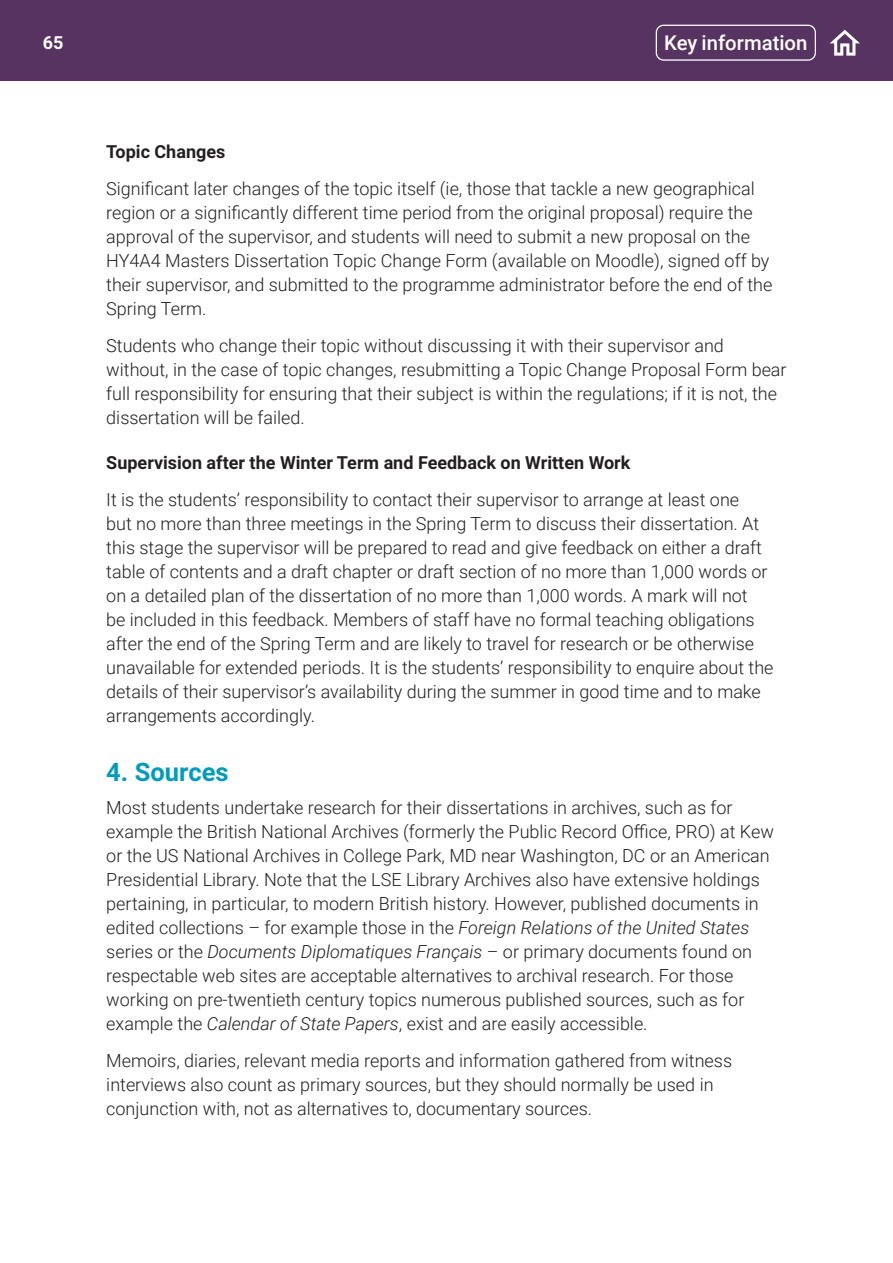
<style>
.page{position:relative;width:893px;height:1263px;background:#fff}
.page>*{position:absolute;margin:0;border:0;box-sizing:border-box;transform-origin:0 0}
._03_Subhead_22{font:700 25.5px "Roboto";color:#009bbf}
.t1{font:500 20.4px "Roboto";color:#fff}
._05_Body_text_22{font:300 18px/24px "Roboto";color:#231f20}
._04_Subsubhead_22{font:700 18px "Roboto";color:#231f20}
.t2{font:700 18px "Roboto";color:#fff}
.s1{font-style:italic}
</style>
<div class="page">
<div style="left:0;top:0;width:893px;height:81px;background:#573362"></div>
<div style="left:656px;top:25px;width:160px;height:36px;border:1px solid #fff;border-radius:7px"></div>
<svg style="left:830px;top:30px;width:30px;height:26px"></svg>
<p class="t2" style="left:43px;top:30px;width:22px">65</p>
<p class="t1" style="left:664px;top:29px;width:145px">Key information</p>
<p class="_04_Subsubhead_22" style="left:106px;top:139px;width:121px">Topic Changes</p>
<p class="_05_Body_text_22" style="left:106px;top:176px;width:668px">Significant later changes of the topic itself (ie, those that tackle a new geographical region or a significantly different time period from the original proposal) require the approval of the supervisor, and students will need to submit a new proposal on the HY4A4 Masters Dissertation Topic Change Form (available on Moodle), signed off by their supervisor, and submitted to the programme administrator before the end of the Spring Term.</p>
<p class="_05_Body_text_22" style="left:106px;top:333px;width:682px">Students who change their topic without discussing it with their supervisor and without, in the case of topic changes, resubmitting a Topic Change Proposal Form bear full responsibility for ensuring that their subject is within the regulations; if it is not, the dissertation will be failed.</p>
<p class="_04_Subsubhead_22" style="left:106px;top:450px;width:526px">Supervision after the Winter Term and Feedback on Written Work</p>
<p class="_05_Body_text_22" style="left:106px;top:487px;width:669px">It is the students’ responsibility to contact their supervisor to arrange at least one<br>but no more than three meetings in the Spring Term to discuss their dissertation. At this stage the supervisor will be prepared to read and give feedback on either a draft table of contents and a draft chapter or draft section of no more than 1,000 words or on a detailed plan of the dissertation of no more than 1,000 words. A mark will not<br>be included in this feedback. Members of staff have no formal teaching obligations after the end of the Spring Term and are likely to travel for research or be otherwise unavailable for extended periods. It is the students’ responsibility to enquire about the details of their supervisor’s availability during the summer in good time and to make arrangements accordingly.</p>
<p class="_03_Subhead_22" style="left:106px;top:754px;width:124px">4. Sources</p>
<p class="_05_Body_text_22" style="left:106px;top:795px;width:669px">Most students undertake research for their dissertations in archives, such as for example the British National Archives (formerly the Public Record Office, PRO) at Kew or the US National Archives in College Park, MD near Washington, DC or an American Presidential Library. Note that the LSE Library Archives also have extensive holdings pertaining, in particular, to modern British history. However, published documents in edited collections – for example those in the <span class="s1">Foreign Relations of the United States </span>series or the <span class="s1">Documents Diplomatiques Français</span> – or primary documents found on respectable web sites are acceptable alternatives to archival research. For those working on pre-twentieth century topics numerous published sources, such as for example the <span class="s1">Calendar of State Papers</span>, exist and are easily accessible.</p>
<p class="_05_Body_text_22" style="left:106px;top:1048px;width:627px">Memoirs, diaries, relevant media reports and information gathered from witness interviews also count as primary sources, but they should normally be used in conjunction with, not as alternatives to, documentary sources.</p>
</div>
